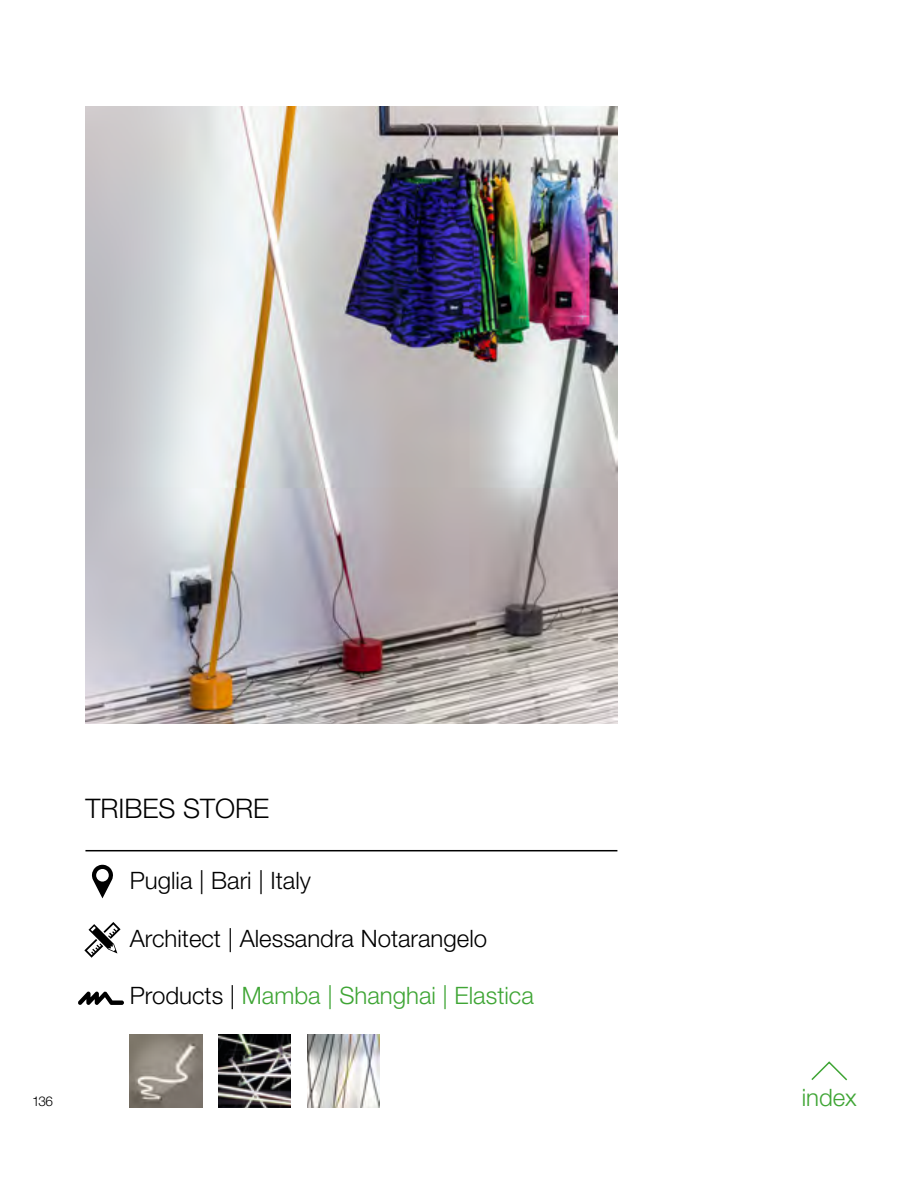
<style>
.page{position:relative;width:915px;height:1191px;background:#fff}
.page>*{position:absolute;margin:0;border:0;box-sizing:border-box;transform-origin:0 0}
.t1{font:300 27px "Helvetica Neue LT Std";color:#000}
.t2{font:300 24px "Helvetica Neue LT Std";color:#000}
.t3{font:300 24px "Helvetica Neue LT Std";color:#3fa535}
.t4{font:300 13.5px "Helvetica Neue LT Std";color:#000}
.s1{color:#000}
</style>
<div class="page">
<svg style="left:811px;top:1061px;width:37px;height:20px"></svg>
<hr style="left:85px;top:850px;width:532px;height:1px;background:#000">
<svg style="left:92px;top:864px;width:21px;height:34px"></svg>
<svg style="left:84px;top:922px;width:36px;height:35px"></svg>
<svg style="left:78px;top:991px;width:46px;height:14px"></svg>
<img style="left:85px;top:106px;width:532px;height:617px">
<img style="left:218px;top:1034px;width:73px;height:73px">
<img style="left:130px;top:1034px;width:72px;height:73px">
<img style="left:307px;top:1034px;width:72px;height:73px">
<p class="t1" style="left:85px;top:792px;width:185px">TRIBES STORE</p>
<p class="t2" style="left:130px;top:866px;width:182px">Puglia | Bari | Italy</p>
<p class="t2" style="left:130px;top:923px;width:359px">Architect | Alessandra Notarangelo</p>
<p class="t3" style="left:130px;top:981px;width:405px"><span class="s1">Products |</span> Mamba | Shanghai | Elastica</p>
<p class="t4" style="left:32px;top:1092px;width:23px">136</p>
<p class="t3" style="left:801px;top:1082px;width:57px">index</p>
</div>
